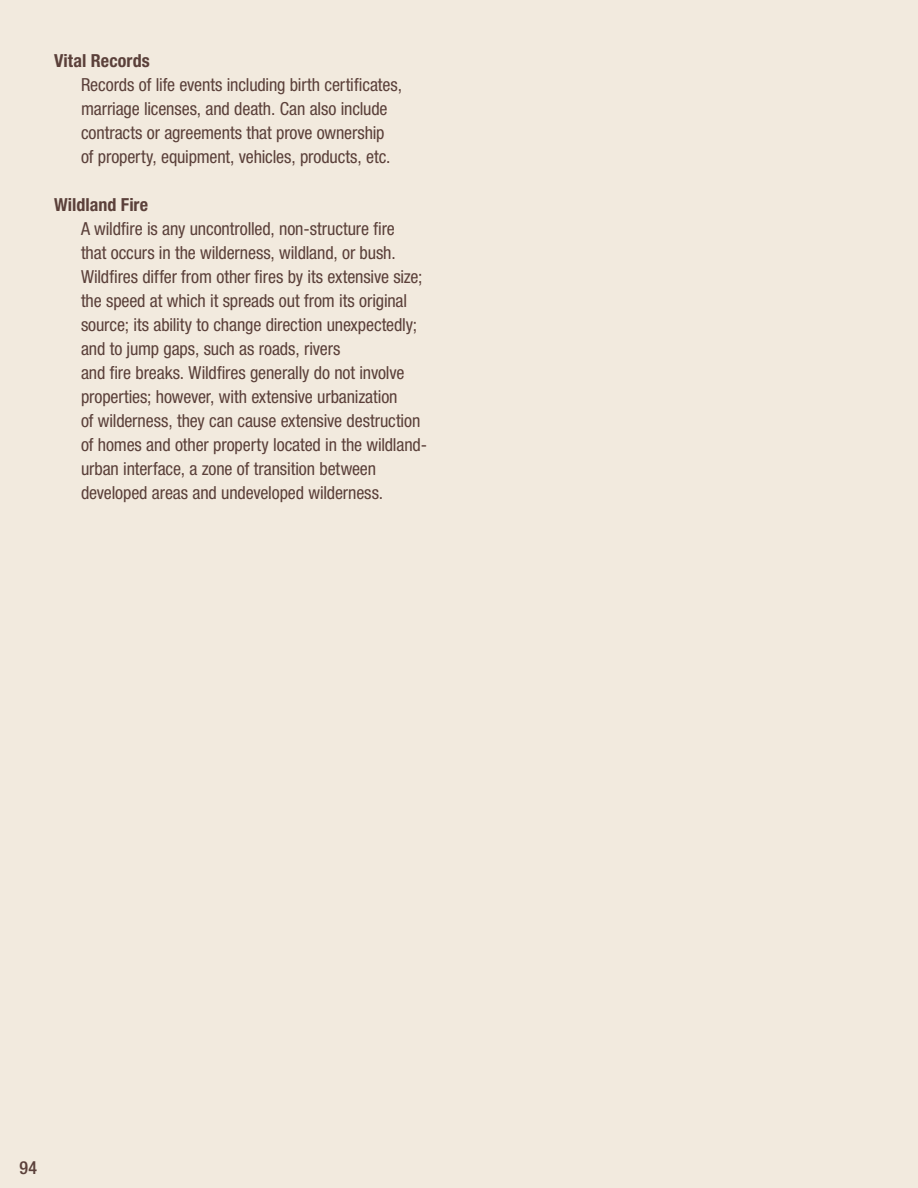
<style>
.page{position:relative;width:918px;height:1188px;background:#f2eade}
.page>*{position:absolute;margin:0;border:0;box-sizing:border-box;transform-origin:0 0}
.t1{font:condensed 18px/24px "Helvetica Neue LT Std";letter-spacing:-.005em;color:#5b403a}
.t2{font:700 condensed 18px "Helvetica Neue LT Std";letter-spacing:.005em;color:#5b403a}
.t3{font:500 condensed 18px "Helvetica Neue LT Std";color:#5b403a}
</style>
<div class="page">
<p class="t2" style="left:54px;top:50px;width:97px">Vital Records</p>
<p class="t1" style="left:81px;top:72px;width:323px">Records of life events including birth certificates, marriage licenses, and death. Can also include contracts or agreements that prove ownership<br>of property, equipment, vehicles, products, etc.</p>
<p class="t2" style="left:54px;top:194px;width:96px">Wildland Fire</p>
<p class="t1" style="left:81px;top:216px;width:348px">A wildfire is any uncontrolled, non-structure fire<br>that occurs in the wilderness, wildland, or bush.<br>Wildfires differ from other fires by its extensive size; the speed at which it spreads out from its original source; its ability to change direction unexpectedly; and to jump gaps, such as roads, rivers<br>and fire breaks. Wildfires generally do not involve properties; however, with extensive urbanization<br>of wilderness, they can cause extensive destruction of homes and other property located in the wildland&shy;urban interface, a zone of transition between developed areas and undeveloped wilderness.</p>
<p class="t3" style="left:20px;top:1157px;width:19px">94</p>
</div>
